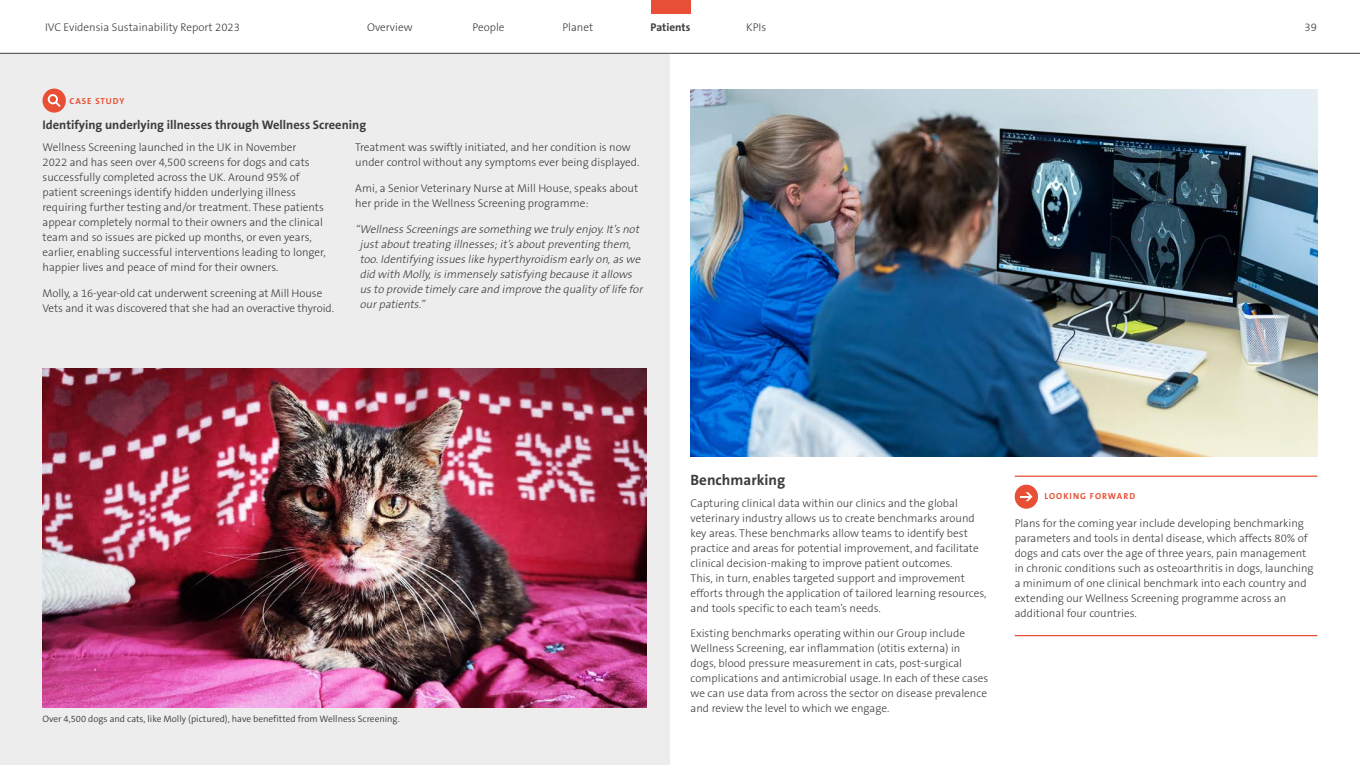
<style>
.page{position:relative;width:1360px;height:765px;background:#fff}
.page>*{position:absolute;margin:0;border:0;box-sizing:border-box;transform-origin:0 0}
.t1{font:700 15px "The Sans B W7";color:#3c3c3b}
.t2{font:700 12.5px "The Sans B W7";color:#3c3c3b}
.t3{font:300 11.25px/15px "The Sans B W3";color:#3c3c3b}
.t4{font:italic 300 11.25px/15px "The Sans B W3";color:#3c3c3b}
.t5{font:700 11.25px "The Sans B W7";color:#3c3c3b}
.t6{font:300 9.38px "The Sans B W4";color:#3c3c3b}
.t7{font:700 8.75px "The Sans B W7";letter-spacing:.115em;color:#e84f35}
</style>
<div class="page">
<div style="left:0;top:48px;width:669px;height:717px;background:#ededed"></div>
<div style="left:43px;top:89px;width:23px;height:24px;background:#e84f35;border-radius:50%"></div>
<svg style="left:47px;top:94px;width:16px;height:15px"></svg>
<img style="left:43px;top:368px;width:604px;height:340px">
<hr style="left:1015px;top:476px;width:302px;height:1px;background:#e84f35">
<hr style="left:1015px;top:635px;width:302px;height:1px;background:#e84f35">
<div style="left:1015px;top:485px;width:23px;height:24px;background:#e84f35;border-radius:50%"></div>
<svg style="left:1020px;top:492px;width:12px;height:9px"></svg>
<img style="left:691px;top:90px;width:627px;height:366px">
<div style="left:0;top:0;width:1360px;height:53px;background:#fff"></div>
<hr style="left:0;top:53px;width:1360px;height:1px;background:#3c3c3b">
<svg style="left:651px;top:0;width:40px;height:14px"></svg>
<p class="t3" style="left:45px;top:20px;width:196px">IVC Evidensia Sustainability Report 2023</p>
<p class="t3" style="left:367px;top:20px;width:47px">Overview</p>
<p class="t3" style="left:473px;top:20px;width:33px">People</p>
<p class="t3" style="left:563px;top:20px;width:32px">Planet</p>
<p class="t5" style="left:651px;top:20px;width:41px">Patients</p>
<p class="t3" style="left:746px;top:20px;width:22px">KPIs</p>
<p class="t3" style="left:1304px;top:20px;width:14px">39</p>
<p class="t7" style="left:70px;top:95px;width:56px">CASE STUDY</p>
<p class="t2" style="left:43px;top:117px;width:325px">Identifying underlying illnesses through Wellness Screening</p>
<p class="t3" style="left:43px;top:140px;width:285px">Wellness Screening launched in the UK in November<br>2022 and has seen over 4,500 screens for dogs and cats successfully completed across the UK. Around 95% of patient screenings identify hidden underlying illness requiring further testing and/or treatment. These patients appear completely normal to their owners and the clinical team and so issues are picked up months, or even years, earlier, enabling successful interventions leading to longer, happier lives and peace of mind for their owners.</p>
<p class="t3" style="left:43px;top:286px;width:293px">Molly, a 16-year-old cat underwent screening at Mill House<br>Vets and it was discovered that she had an overactive thyroid.</p>
<p class="t3" style="left:355px;top:140px;width:286px">Treatment was swiftly initiated, and her condition is now under control without any symptoms ever being displayed.</p>
<p class="t3" style="left:355px;top:181px;width:284px">Ami, a Senior Veterinary Nurse at Mill House, speaks about her pride in the Wellness Screening programme:</p>
<p class="t4" style="left:360px;top:221px;width:287px;text-indent:-4px">“Wellness Screenings are something we truly enjoy.It’s not j ustabouttreating illnesses;it’s aboutpreventing them, too.Identifying issues like hyperthyroidism early on,as we did with Molly,is immensely satisfying because itallows us to provide timely care and improve the quality of life for ourpatients.”</p>
<p class="t6" style="left:43px;top:713px;width:359px">Over 4,500 dogs and cats, like Molly (pictured), have benefitted from Wellness Screening.</p>
<h1 class="t1" style="left:691px;top:470px;width:96px">Benchmarking</h1>
<p class="t3" style="left:691px;top:496px;width:297px">Capturing clinical data within our clinics and the global veterinary industry allows us to create benchmarks around key areas. These benchmarks allow teams to identify best practice and areas for potential improvement, and facilitate clinical decision-making to improve patient outcomes.<br>This, in turn, enables targeted support and improvement efforts through the application of tailored learning resources, and tools specific to each team’s needs.</p>
<p class="t3" style="left:691px;top:626px;width:299px">Existing benchmarks operating within our Group include Wellness Screening, ear inflammation (otitis externa) in dogs, blood pressure measurement in cats, post-surgical complications and antimicrobial usage. In each of these cases we can use data from across the sector on disease prevalence and review the level to which we engage.</p>
<p class="t7" style="left:1044px;top:491px;width:92px">LOOKING FORWARD</p>
<p class="t3" style="left:1015px;top:516px;width:301px">Plans for the coming year include developing benchmarking parameters and tools in dental disease, which affects 80% of dogs and cats over the age of three years, pain management in chronic conditions such as osteoarthritis in dogs, launching a minimum of one clinical benchmark into each country and extending our Wellness Screening programme across an additional four countries.</p>
</div>
